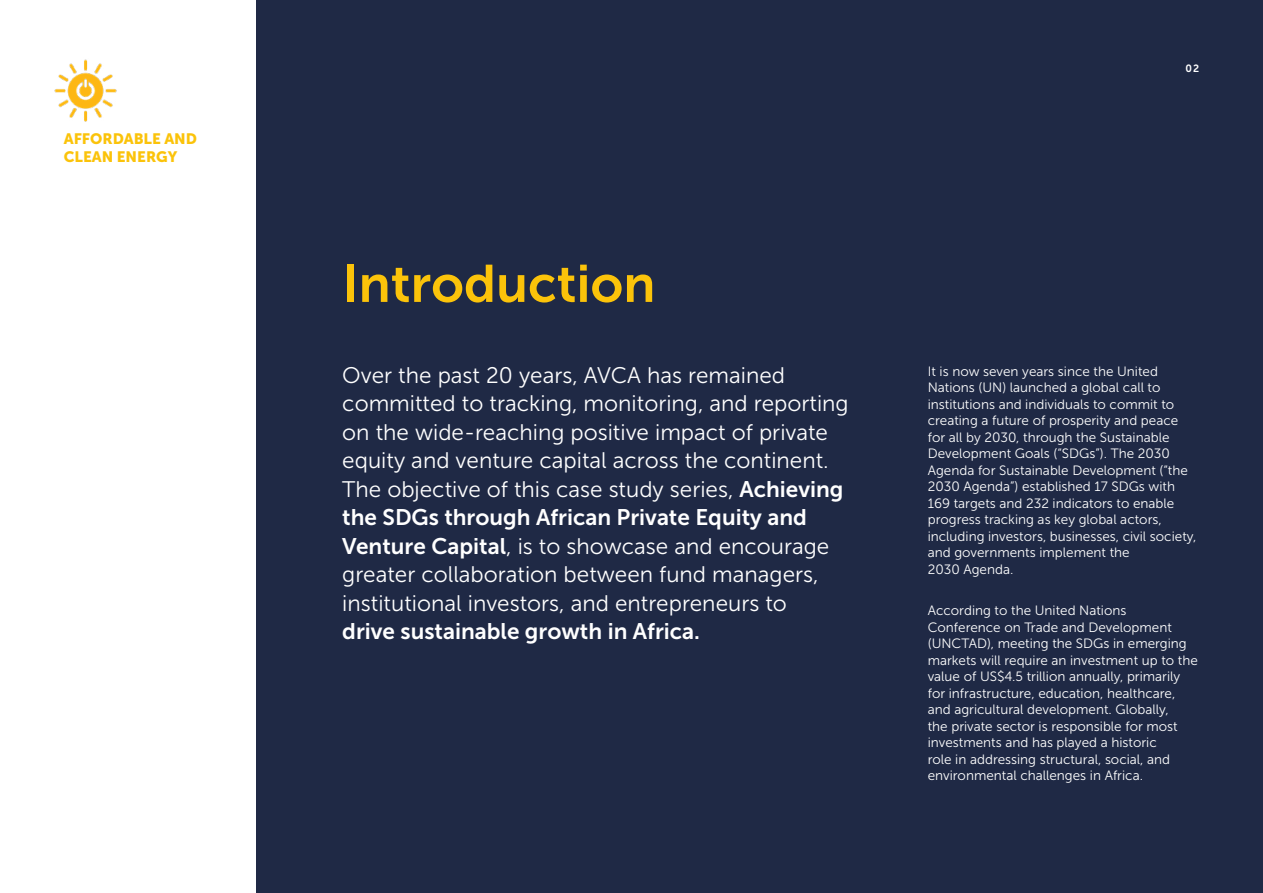
<style>
.page{position:relative;width:1263px;height:893px;background:#fff}
.page>*{position:absolute;margin:0;border:0;box-sizing:border-box;transform-origin:0 0}
.t1{font:52.5px "Museo Sans 700";color:#fbc30a}
.t2{font:22.5px/28.5px "Museo Sans 300";color:#fff}
.t3{font:22.5px "Museo Sans 700";color:#fff}
.t4{font:15px/18px "Museo Sans 900";color:#fbc30a}
.t5{font:13.5px/16.5px "Museo Sans 300";color:#fff}
.t6{font:10.5px "Museo Sans 700";color:#fff}
.s1{font-family:"Museo Sans 700"}
</style>
<div class="page">
<div style="left:257px;top:0;width:1006px;height:893px;background:#1f2945"></div>
<img style="left:54px;top:59px;width:63px;height:63px">
<p class="t4" style="left:64px;top:129px;width:135px">AFFORDABLE AND<br>CLEAN ENERGY</p>
<h1 class="t1" style="left:342px;top:255px;width:315px">Introduction</h1>
<p class="t2" style="left:342px;top:361px;width:508px">Over the past 20 years, AVCA has remained committed to tracking, monitoring, and reporting on the wide-reaching positive impact of private equity and venture capital across the continent.<br>The objective of this case study series, <span class="s1">Achieving</span></p>
<h2 class="t3" style="left:342px;top:505px;width:466px">the SDGs through African Private Equity and</h2>
<h2 class="t2" style="left:342px;top:532px;width:488px"><span class="s1">Venture Capital</span>, is to showcase and encourage greater collaboration between fund managers, institutional investors, and entrepreneurs to</h2>
<h2 class="t3" style="left:342px;top:619px;width:359px">drive sustainable growth in Africa.</h2>
<p class="t6" style="left:1185px;top:62px;width:15px">02</p>
<p class="t5" style="left:928px;top:363px;width:270px">It is now seven years since the United Nations (UN) launched a global call to institutions and individuals to commit to creating a future of prosperity and peace for all by 2030, through the Sustainable Development Goals (“SDGs”). The 2030<br>Agenda for Sustainable Development (“the 2030 Agenda”) established 17 SDGs with 169 targets and 232 indicators to enable progress tracking as key global actors, including investors, businesses, civil society, and governments implement the<br>2030 Agenda.</p>
<p class="t5" style="left:928px;top:602px;width:272px">According to the United Nations Conference on Trade and Development (UNCTAD), meeting the SDGs in emerging markets will require an investment up to the value of US$4.5 trillion annually, primarily for infrastructure, education, healthcare, and agricultural development. Globally,<br>the private sector is responsible for most investments and has played a historic<br>role in addressing structural, social, and environmental challenges in Africa.</p>
</div>
